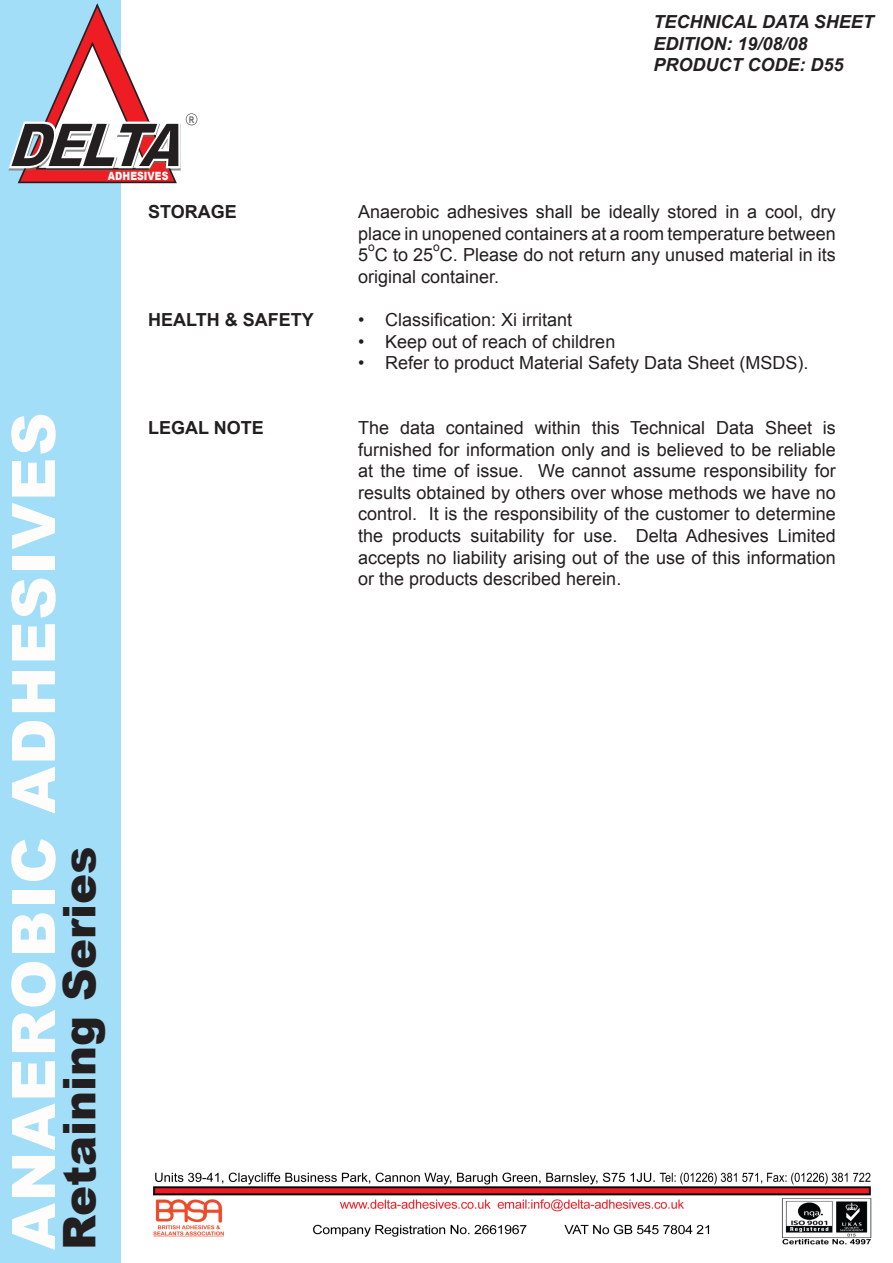
<style>
.page{position:relative;width:893px;height:1263px;background:#fff}
.page>*{position:absolute;margin:0;border:0;box-sizing:border-box;transform-origin:0 0}
.t1{font:italic 900 62.1px "Arial";color:#231f20;scale:.87 1}
.t2{font:900 60px "Arial";letter-spacing:.03em;color:#fefdfc}
.t3{font:900 45px "Arial";color:#231f20}
.t4{font:18px/21.6px "Arial";color:#231f20;text-align:justify}
.t5{font:italic 700 18px "Arial";color:#231f20}
.t6{font:700 18px "Arial";color:#231f20}
.t7{font:12px "Arial";color:#231f20}
.t8{font:900 11.4px "Arial";letter-spacing:.01em;color:#fff;scale:.82 1}
.t9{font:9px "Arial";color:#231f20;scale:.78 1}
</style>
<div class="page">
<div style="left:1px;top:0;width:120px;height:1263px;background:#a2def8"></div>
<svg style="left:8px;top:3px;width:190px;height:180px"></svg>
<img style="left:153px;top:1172px;width:719px;height:73px">
<p class="t9" style="left:189px;top:114px;width:8px">R</p>
<h1 class="t1" style="left:6px;top:100px;width:233px">DELTA</h1>
<p class="t8" style="left:108px;top:168px;width:75px">ADHESIVES</p>
<p class="t6" style="left:148px;top:200px;width:90px">STORAGE</p>
<p class="t2" style="left:-10px;top:1250px;width:839px;rotate:-90deg">ANAEROBIC ADHESIVES</p>
<p class="t3" style="left:47px;top:1250px;width:405px;rotate:-90deg">Retaining Series</p>
<p class="t6" style="left:148px;top:308px;width:167px">HEALTH &amp; SAFETY</p>
<p class="t6" style="left:148px;top:416px;width:117px">LEGAL NOTE</p>
<p class="t5" style="left:653px;top:10px;width:222px">TECHNICAL DATA SHEET</p>
<p class="t5" style="left:653px;top:32px;width:156px">EDITION: 19/08/08</p>
<p class="t5" style="left:653px;top:53px;width:192px">PRODUCT CODE: D55</p>
<p class="t4" style="left:358px;top:201px;width:479px">Anaerobic adhesives shall be ideally stored in a cool, dry place in unopened containers at a room temperature between 5 C to 25 C. Please do not return any unused material in its</p>
<p class="t7" style="left:368px;top:239px;width:8px">o</p>
<p class="t7" style="left:433px;top:239px;width:8px">o</p>
<p class="t4" style="left:358px;top:266px;width:143px">original container.</p>
<p class="t4" style="left:358px;top:309px;width:216px">• Classification: Xi irritant</p>
<p class="t4" style="left:358px;top:331px;width:259px">• Keep out of reach of children</p>
<p class="t4" style="left:358px;top:352px;width:452px">• Refer to product Material Safety Data Sheet (MSDS).</p>
<p class="t4" style="left:358px;top:417px;width:479px">The data contained within this Technical Data Sheet is furnished for information only and is believed to be reliable at the time of issue. We cannot assume responsibility for results obtained by others over whose methods we have no control. It is the responsibility of the customer to determine the products suitability for use. Delta Adhesives Limited accepts no liability arising out of the use of this information or the products described herein.</p>
</div>
